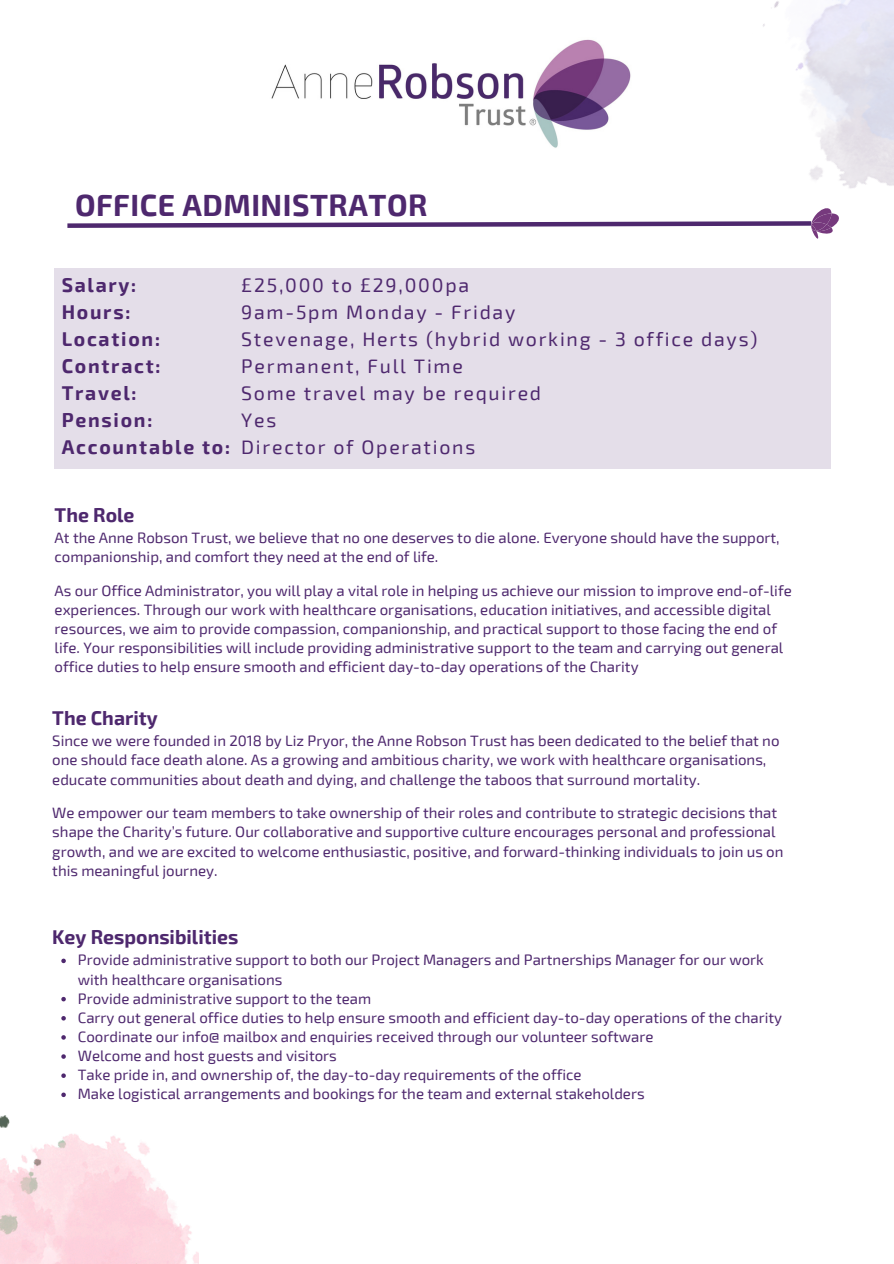
<style>
.page{position:relative;width:894px;height:1264px;background:#fff}
.page>*{position:absolute;margin:0;border:0;box-sizing:border-box;transform-origin:0 0}
.t1{font:700 30px "Exo 2";letter-spacing:.015em;color:#4e286e}
.t2{font:19.5px/27px "Exo 2";letter-spacing:.09em;color:#4e286e}
.t3{font:700 19.5px/27px "Exo 2";letter-spacing:.09em;color:#4e286e}
.t4{font:700 19.5px "Exo 2";color:#4e286e}
.t5{font:15px/19.2px "Exo 2";color:#4e286e}
</style>
<div class="page">
<img style="left:0;top:1115px;width:198px;height:148px">
<img style="left:686px;top:0;width:207px;height:312px">
<img style="left:271px;top:39px;width:360px;height:109px">
<div style="left:55px;top:269px;width:775px;height:200px;background:#e4dee9"></div>
<svg style="left:61px;top:958px;width:5px;height:5px"></svg>
<svg style="left:61px;top:996px;width:5px;height:5px"></svg>
<svg style="left:61px;top:1016px;width:5px;height:4px"></svg>
<svg style="left:61px;top:1035px;width:5px;height:4px"></svg>
<svg style="left:61px;top:1054px;width:5px;height:4px"></svg>
<svg style="left:61px;top:1073px;width:5px;height:4px"></svg>
<svg style="left:61px;top:1092px;width:5px;height:5px"></svg>
<svg style="left:67px;top:208px;width:771px;height:30px"></svg>
<h3 class="t1" style="left:75px;top:186px;width:353px">OFFICE ADMINISTRATOR</h3>
<p class="t3" style="left:62px;top:271px;width:170px">Salary:<br>Hours:<br>Location:<br>Contract:<br>Travel:<br>Pension:<br>Accountable to:</p>
<p class="t2" style="left:241px;top:271px;width:517px">£25,000 to £29,000pa<br>9am-5pm Monday - Friday<br>Stevenage, Herts (hybrid working - 3 office days)<br>Permanent, Full Time<br>Some travel may be required<br>Yes<br>Director of Operations</p>
<p class="t3" style="left:55px;top:500px;width:81px">The Role</p>
<p class="t5" style="left:55px;top:527px;width:726px">At the Anne Robson Trust, we believe that no one deserves to die alone. Everyone should have the support, companionship, and comfort they need at the end of life.</p>
<p class="t5" style="left:55px;top:580px;width:738px">As our Office Administrator, you will play a vital role in helping us achieve our mission to improve end-of-life experiences. Through our work with healthcare organisations, education initiatives, and accessible digital resources, we aim to provide compassion, companionship, and practical support to those facing the end of life. Your responsibilities will include providing administrative support to the team and carrying out general office duties to help ensure smooth and efficient day-to-day operations of the Charity</p>
<h1 class="t4" style="left:52px;top:705px;width:107px">The Charity</h1>
<p class="t5" style="left:52px;top:730px;width:728px">Since we were founded in 2018 by Liz Pryor, the Anne Robson Trust has been dedicated to the belief that no one should face death alone. As a growing and ambitious charity, we work with healthcare organisations, educate communities about death and dying, and challenge the taboos that surround mortality.</p>
<h2 class="t5" style="left:52px;top:802px;width:732px">We empower our team members to take ownership of their roles and contribute to strategic decisions that shape the Charity’s future. Our collaborative and supportive culture encourages personal and professional growth, and we are excited to welcome enthusiastic, positive, and forward-thinking individuals to join us on this meaningful journey.</h2>
<p class="t4" style="left:52px;top:924px;width:187px">Key Responsibilities</p>
<p class="t5" style="left:78px;top:949px;width:687px">Provide administrative support to both our Project Managers and Partnerships Manager for our work with healthcare organisations</p>
<p class="t5" style="left:78px;top:988px;width:295px">Provide administrative support to the team</p>
<p class="t5" style="left:78px;top:1007px;width:705px">Carry out general office duties to help ensure smooth and efficient day-to-day operations of the charity</p>
<p class="t5" style="left:78px;top:1026px;width:577px">Coordinate our info@ mailbox and enquiries received through our volunteer software</p>
<h2 class="t5" style="left:78px;top:1045px;width:260px">Welcome and host guests and visitors</h2>
<p class="t5" style="left:78px;top:1064px;width:505px">Take pride in, and ownership of, the day-to-day requirements of the office</p>
<p class="t5" style="left:78px;top:1083px;width:568px">Make logistical arrangements and bookings for the team and external stakeholders</p>
</div>
